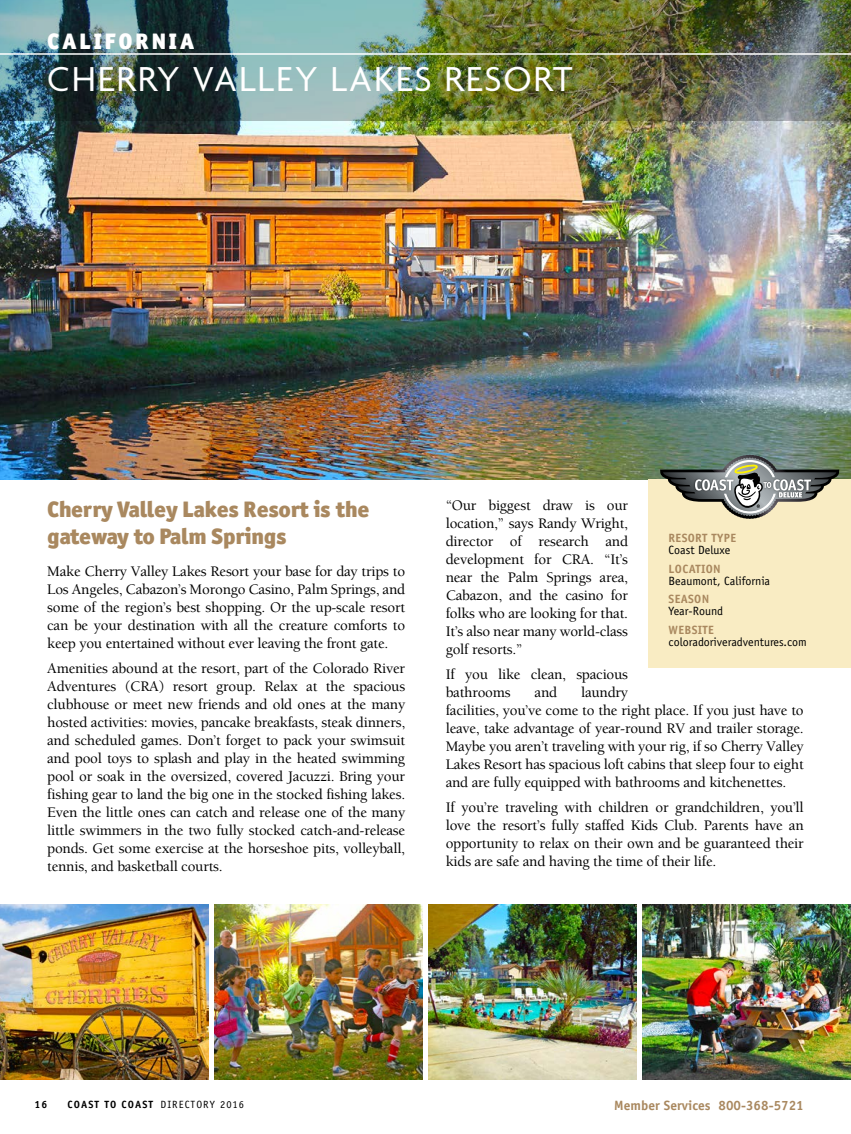
<style>
.page{position:relative;width:851px;height:1134px;background:#fff}
.page>*{position:absolute;margin:0;border:0;box-sizing:border-box;transform-origin:0 0}
.t1{font:37.5px "Agenda";letter-spacing:.05em;color:#fff}
.t2{font:22.5px/27px "Officina Sans Black A";letter-spacing:-.015em;color:#a9885f}
.t3{font:22.5px "Officina Sans Black A";letter-spacing:.125em;color:#fff}
.t4{font:500 15px/18px "Berkeley Std";letter-spacing:-.015em;color:#000;text-align:justify}
.t5{font:700 13.5px "Officina Sans Std";color:#a9885f}
.t6{font:12px "Officina Sans Std";color:#000}
.t7{font:700 12px "Officina Sans Std";letter-spacing:.025em;color:#a9885f}
.t8{font:10.5px "Officina Sans Std";letter-spacing:.1em;color:#000}
.t9{font:700 10.5px "Officina Sans Std";color:#000}
.s1{font-weight:700}
</style>
<div class="page">
<img style="left:0;top:122px;width:850px;height:357px">
<img style="left:0;top:0;width:850px;height:122px">
<div style="left:648px;top:479px;width:202px;height:189px;background:#f9ecc3"></div>
<svg style="left:660px;top:455px;width:179px;height:64px"></svg>
<img style="left:0;top:904px;width:208px;height:176px">
<img style="left:214px;top:904px;width:208px;height:176px">
<img style="left:428px;top:904px;width:208px;height:176px">
<img style="left:643px;top:904px;width:207px;height:176px">
<hr style="left:850px;top:0;width:1px;height:122px;background:#000">
<hr style="left:0;top:53px;width:850px;height:2px;background:#fff">
<h2 class="t3" style="left:47px;top:27px;width:148px">CALIFORNIA</h2>
<h1 class="t1" style="left:47px;top:59px;width:526px">CHERRY VALLEY LAKES RESORT</h1>
<h2 class="t2" style="left:47px;top:496px;width:324px">Cherry Valley Lakes Resort is the gateway to Palm Springs</h2>
<p class="t4" style="left:47px;top:563px;width:359px">Make Cherry Valley Lakes Resort your base for day trips to Los Angeles, Cabazon’s Morongo Casino, Palm Springs, and some of the region’s best shopping. Or the up-scale resort can be your destination with all the creature comforts to keep you entertained without ever leaving the front gate.</p>
<p class="t4" style="left:47px;top:660px;width:359px">Amenities abound at the resort, part of the Colorado River Adventures (CRA) resort group. Relax at the spacious clubhouse or meet new friends and old ones at the many hosted activities: movies, pancake breakfasts, steak dinners, and scheduled games. Don’t forget to pack your swimsuit and pool toys to splash and play in the heated swimming pool or soak in the oversized, covered Jacuzzi. Bring your fishing gear to land the big one in the stocked fishing lakes.<br>Even the little ones can catch and release one of the many little swimmers in the two fully stocked catch-and-release ponds. Get some exercise at the horseshoe pits, volleyball, tennis, and basketball courts.</p>
<p class="t4" style="left:445px;top:497px;width:184px">“Our biggest draw is our location,” says Randy Wright, director of research and development for CRA. “It’s near the Palm Springs area, Cabazon, and the casino for folks who are looking for that.<br>It’s also near many world-class golf resorts.”</p>
<p class="t4" style="left:445px;top:665px;width:184px">If you like clean, spacious bathrooms</p>
<p class="t7" style="left:668px;top:530px;width:69px">RESORT TYPE</p>
<p class="t6" style="left:668px;top:543px;width:63px">Coast Deluxe</p>
<p class="t7" style="left:668px;top:561px;width:54px">LOCATION</p>
<p class="t6" style="left:668px;top:574px;width:103px">Beaumont, California</p>
<p class="t7" style="left:668px;top:592px;width:42px">SEASON</p>
<p class="t6" style="left:668px;top:604px;width:56px">Year-Round</p>
<p class="t7" style="left:668px;top:623px;width:47px">WEBSITE</p>
<p class="t6" style="left:668px;top:635px;width:140px">coloradoriveradventures.com</p>
<p class="t4" style="left:445px;top:683px;width:359px;text-align:left;text-indent:135px">laundry<br>facilities, you’ve come to the right place. If you just have to leave, take advantage of year-round RV and trailer storage.<br>Maybe you aren’t traveling with your rig, if so Cherry Valley Lakes Resort has spacious loft cabins that sleep four to eight and are fully equipped with bathrooms and kitchenettes.</p>
<p class="t4" style="left:445px;top:798px;width:359px">If you’re traveling with children or grandchildren, you’ll love the resort’s fully staffed Kids Club. Parents have an opportunity to relax on their own and be guaranteed their kids are safe and having the time of their life.</p>
<p class="t4" style="left:534px;top:683px;width:24px">and</p>
<p class="t9" style="left:35px;top:1098px;width:14px">16</p>
<p class="t8" style="left:68px;top:1098px;width:178px"><span class="s1">COAST TO COAST</span> DIRECTORY 2016</p>
<p class="t5" style="left:614px;top:1097px;width:191px">Member Services 800-368-5721</p>
</div>
